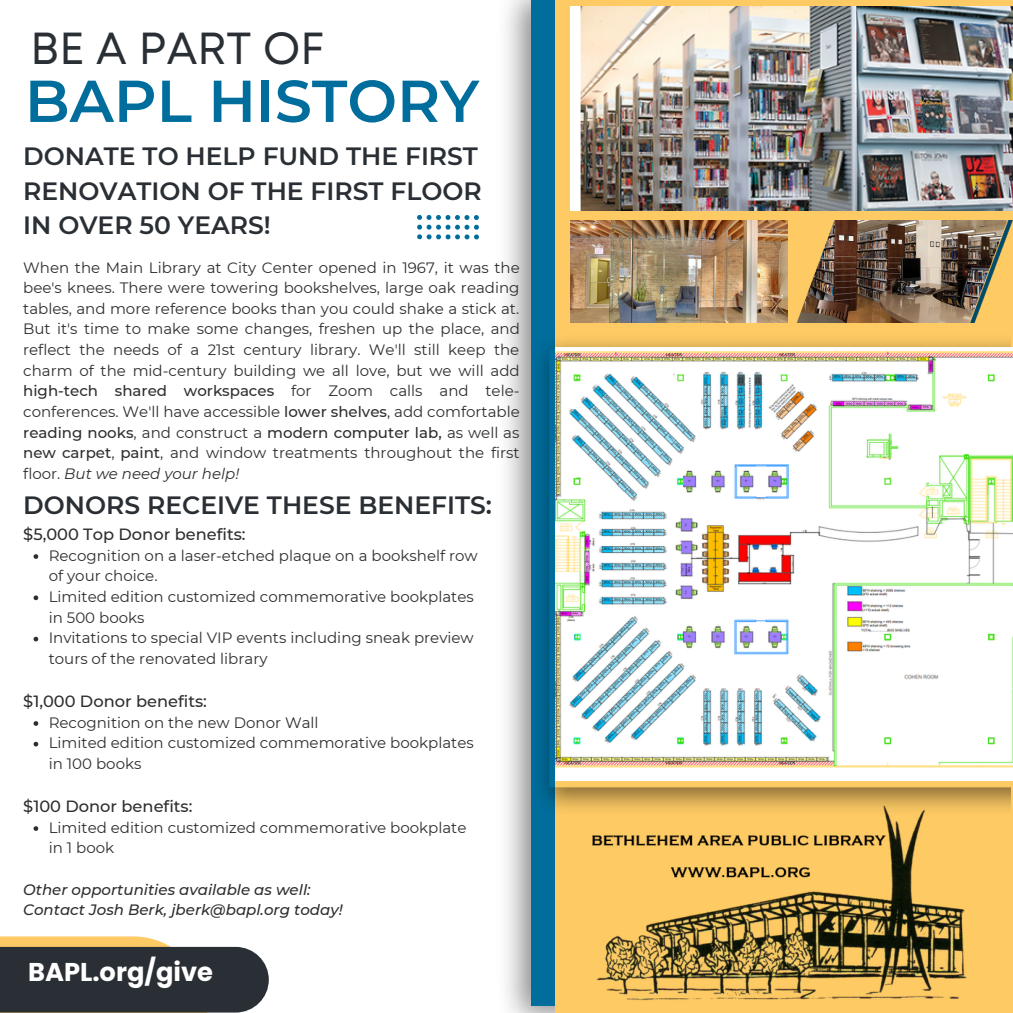
<style>
.page{position:relative;width:1013px;height:1013px;background:#fff}
.page>*{position:absolute;margin:0;border:0;box-sizing:border-box;transform-origin:0 0}
.t1{font:600 59px "Montserrat";color:#006d9c}
.t2{font:44.88px "Mont";color:#292f34}
.t3{font:700 25.75px "Poppins";color:#fff}
.t4{font:600 25px/34.8px "Montserrat";color:#292f34}
.t5{font:500 16.25px "Montserrat";color:#2e2e2e}
.t6{font:15px/20.6px "Montserrat";color:#2e2e2e}
.t7{font:italic 500 15px/20.6px "Montserrat";color:#2e2e2e}
.s1{font-weight:500}
.s2{font-style:italic}
</style>
<div class="page">
<div style="left:531px;top:0;width:344px;height:1006px;background:#006d9c"></div>
<div style="left:555px;top:0;width:457px;height:1012px;background:#fdca64"></div>
<img style="left:797px;top:220px;width:215px;height:102px">
<img style="left:570px;top:220px;width:217px;height:102px">
<img style="left:570px;top:6px;width:442px;height:205px">
<img style="left:541px;top:341px;width:469px;height:468px">
<img style="left:556px;top:347px;width:456px;height:433px">
<img style="left:585px;top:799px;width:397px;height:202px">
<svg style="left:417px;top:215px;width:62px;height:25px"></svg>
<svg style="left:0;top:936px;width:269px;height:76px;background:#4c4d49"></svg>
<svg style="left:34px;top:554px;width:4px;height:5px"></svg>
<svg style="left:34px;top:595px;width:4px;height:5px"></svg>
<svg style="left:34px;top:636px;width:4px;height:5px"></svg>
<svg style="left:34px;top:721px;width:4px;height:4px"></svg>
<svg style="left:34px;top:741px;width:4px;height:5px"></svg>
<svg style="left:34px;top:826px;width:4px;height:4px"></svg>
<h2 class="t2" style="left:30px;top:31px;width:295px">BE A PART OF</h2>
<h1 class="t1" style="left:25px;top:65px;width:456px">BAPL HISTORY</h1>
<h3 class="t4" style="left:23px;top:139px;width:460px">DONATE TO HELP FUND THE FIRST<br>RENOVATION OF THE FIRST FLOOR<br>IN OVER 50 YEARS!</h3>
<p class="t6" style="left:23px;top:257px;width:498px;text-align:justify">When the Main Library at City Center opened in 1967, it was the bee's knees. There were towering bookshelves, large oak reading tables, and more reference books than you could shake a stick at.<br>But it's time to make some changes, freshen up the place, and reflect the needs of a 21st century library. We'll still keep the charm of the mid-century building we all love, but we will add <span class="s1">high-tech shared workspaces</span> for Zoom calls and tele&shy;conferences. We'll have accessible <span class="s1">lower shelves</span>, add comfortable <span class="s1">reading nooks</span>, and construct a <span class="s1">modern computer lab,</span> as well as <span class="s1">new carpet</span>, <span class="s1">paint</span>, and window treatments throughout the first floor. <span class="s2">But we need your help!</span></p>
<h3 class="t4" style="left:23px;top:488px;width:470px">DONORS RECEIVE THESE BENEFITS:</h3>
<p class="t6" style="left:49px;top:545px;width:430px">Recognition on a laser-etched plaque on a bookshelf row of your choice.<br>Limited edition customized commemorative bookplates in 500 books<br>Invitations to special VIP events including sneak preview tours of the renovated library</p>
<p class="t5" style="left:23px;top:524px;width:224px">$5,000 Top Donor benefits:</p>
<p class="t5" style="left:23px;top:691px;width:185px">$1,000 Donor benefits:</p>
<p class="t6" style="left:49px;top:712px;width:426px">Recognition on the new Donor Wall<br>Limited edition customized commemorative bookplates in 100 books</p>
<p class="t5" style="left:23px;top:796px;width:171px">$100 Donor benefits:</p>
<p class="t6" style="left:49px;top:817px;width:419px">Limited edition customized commemorative bookplate in 1 book</p>
<p class="t7" style="left:23px;top:879px;width:321px">Other opportunities available as well:<br>Contact Josh Berk, jberk@bapl.org today!</p>
<h3 class="t3" style="left:28px;top:953px;width:186px">BAPL.org/give</h3>
</div>
